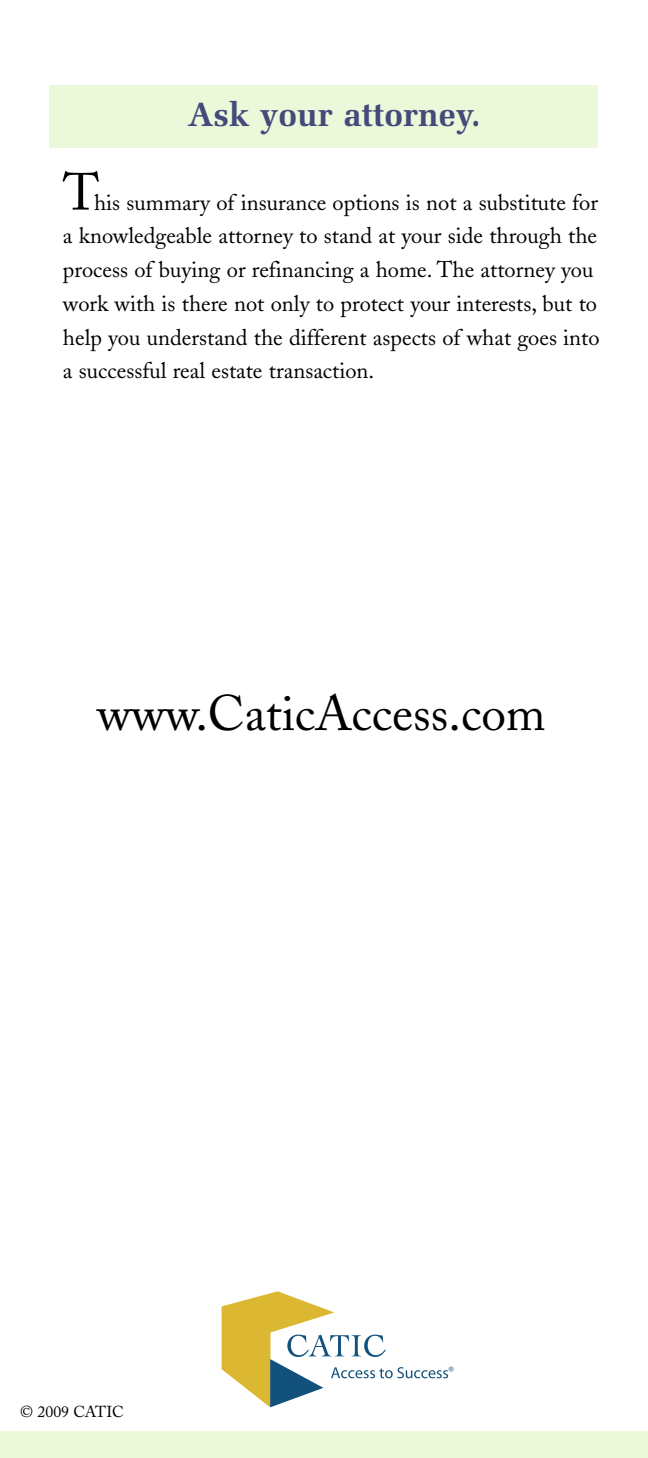
<style>
.page{position:relative;width:648px;height:1458px;background:#fff}
.page>*{position:absolute;margin:0;border:0;box-sizing:border-box;transform-origin:0 0}
.t1{font:51.75px "Adobe Caslon";color:#000}
.t2{font:49.5px "Adobe Caslon";color:#000}
.t3{font:700 33.75px "Melior";color:#444a79}
.t4{font:22.5px/33.8px "Adobe Caslon";color:#000}
.t5{font:15.75px "Adobe Caslon";color:#000}
.t6{font:10.8px "Myriad";color:#11517c}
</style>
<div class="page">
<div style="left:0;top:1431px;width:648px;height:27px;background:#ecf8da"></div>
<div style="left:50px;top:86px;width:548px;height:62px;background:#ecf8da"></div>
<svg style="left:222px;top:1291px;width:226px;height:116px"></svg>
<h3 class="t3" style="left:188px;top:95px;width:295px">Ask your attorney.</h3>
<h1 class="t1" style="left:63px;top:173px;width:38px">T</h1>
<p class="t4" style="left:63px;top:188px;width:538px;text-indent:31px">his summary of insurance options is not a substitute for a knowledgeable attorney to stand at your side through the process of buying or refinancing a home. The attorney you work with is there not only to protect your interests, but to help you understand the different aspects of what goes into a successful real estate transaction.</p>
<h2 class="t2" style="left:97px;top:695px;width:450px">www.CaticAccess.com</h2>
<p class="t5" style="left:20px;top:1406px;width:105px">© 2009 CATIC</p>
<p class="t6" style="left:448px;top:1366px;width:7px">®</p>
</div>
